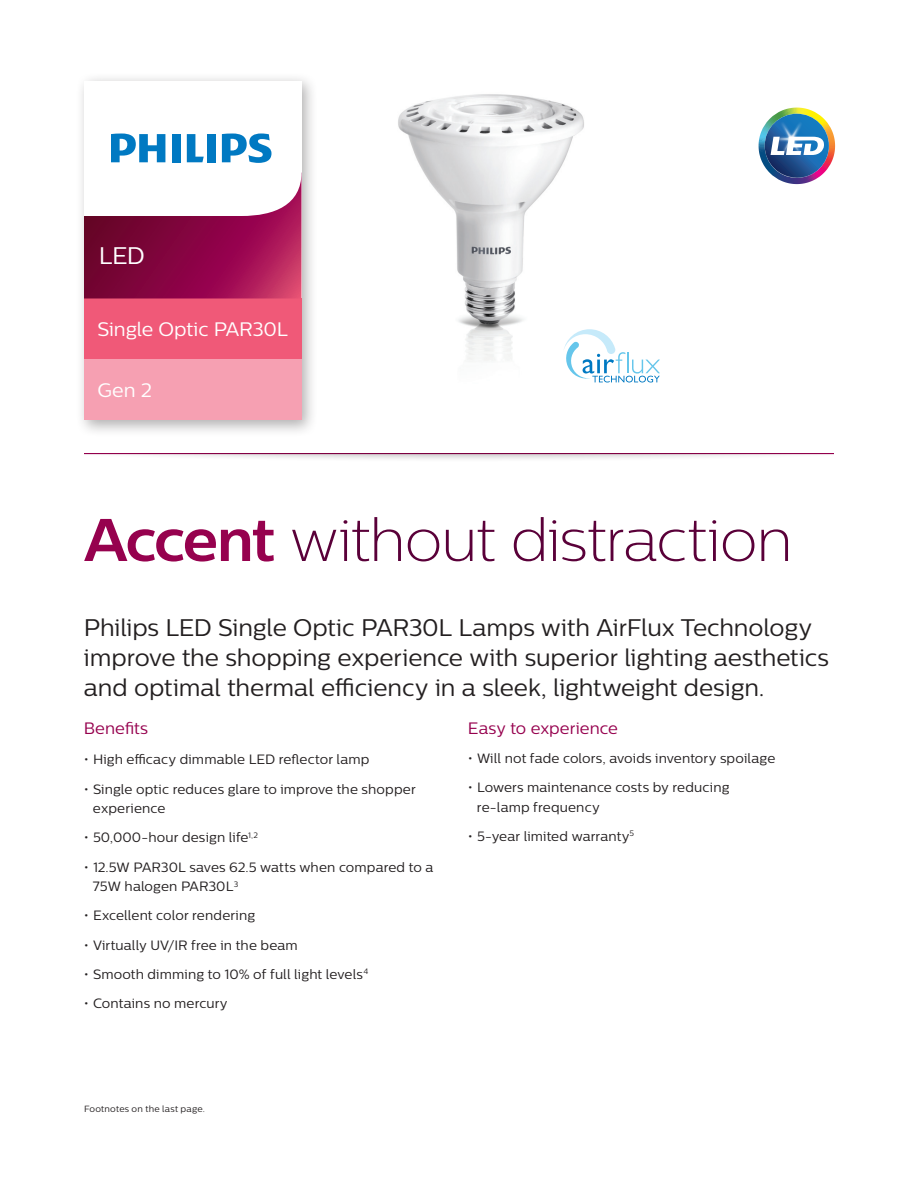
<style>
.page{position:relative;width:918px;height:1188px;background:#fff}
.page>*{position:absolute;margin:0;border:0;box-sizing:border-box;transform-origin:0 0}
.Cover_1{font:60px "Centrale Sans X Light";letter-spacing:-.025em;color:#5a0039}
.Title_16{font:24px/30px "Centrale Sans";letter-spacing:-.005em;color:#231f20}
.Title_16-2{font:24px "Centrale Sans";color:#fff}
.Body_11{font:19.5px "Centrale Sans";letter-spacing:-.005em;color:#fff}
.Bullet_09{font:16.5px "Centrale Sans";color:#96014e}
.Body_11-2{font:16.5px "Centrale Sans";letter-spacing:.005em;color:#96014e}
.Bullet_09-2{font:13.5px/19.5px "Centrale Sans";letter-spacing:.01em;color:#231f20}
.Footnote_06{font:9px "Centrale Sans";letter-spacing:.025em;color:#231f20}
.s1{font-family:"Centrale Sans";font-weight:700;color:#96014e}
</style>
<div class="page">
<div style="left:76px;top:73px;width:242px;height:364px;background:#231f20;opacity:.35"></div>
<img style="left:398px;top:94px;width:214px;height:289px">
<svg style="left:756px;top:105px;width:82px;height:82px"></svg>
<img style="left:759px;top:108px;width:74px;height:76px">
<div style="left:84px;top:298px;width:218px;height:61px;background:#f05978"></div>
<div style="left:84px;top:359px;width:218px;height:61px;background:#f6a0b2"></div>
<svg style="left:84px;top:81px;width:218px;height:217px"></svg>
<svg style="left:563px;top:329px;width:97px;height:53px"></svg>
<div style="left:65px;top:444px;width:788px;height:19px;background:#231f20;opacity:.3"></div>
<div style="left:54px;top:438px;width:810px;height:15px;background:#fff"></div>
<div style="left:0;top:438px;width:84px;height:30px;background:#fff"></div>
<div style="left:834px;top:438px;width:84px;height:30px;background:#fff"></div>
<p class="Title_16-2" style="left:99px;top:242px;width:47px">LED</p>
<p class="Body_11" style="left:98px;top:318px;width:192px">Single Optic PAR30L</p>
<p class="Body_11" style="left:98px;top:379px;width:56px">Gen 2</p>
<p class="Cover_1" style="left:84px;top:506px;width:710px"><span class="s1">Accent</span> without distraction</p>
<p class="Title_16" style="left:84px;top:612px;width:747px">Philips LED Single Optic PAR30L Lamps with AirFlux Technology improve the shopping experience with superior lighting aesthetics and optimal thermal efficiency in a sleek, lightweight design.</p>
<p class="Body_11-2" style="left:84px;top:718px;width:66px">Benefits</p>
<p class="Bullet_09-2" style="left:84px;top:750px;width:287px">• High efficacy dimmable LED reflector lamp</p>
<p class="Bullet_09-2" style="left:93px;top:779px;width:324px;text-indent:-9px">• Single optic reduces glare to improve the shopper experience</p>
<p class="Bullet_09-2" style="left:84px;top:828px;width:175px">• 50,000-hour design life<sup>1,2</sup></p>
<p class="Bullet_09-2" style="left:93px;top:857px;width:342px;text-indent:-9px">• 12.5W PAR30L saves 62.5 watts when compared to a<br>75W halogen PAR30L<sup>3</sup></p>
<p class="Bullet_09-2" style="left:84px;top:906px;width:173px">• Excellent color rendering</p>
<p class="Bullet_09-2" style="left:84px;top:935px;width:215px">• Virtually UV/IR free in the beam</p>
<p class="Bullet_09-2" style="left:84px;top:964px;width:286px">• Smooth dimming to 10% of full light levels<sup>4</sup></p>
<p class="Bullet_09-2" style="left:84px;top:993px;width:145px">• Contains no mercury</p>
<p class="Bullet_09" style="left:468px;top:718px;width:151px">Easy to experience</p>
<p class="Bullet_09-2" style="left:468px;top:748px;width:309px">• Will not fade colors, avoids inventory spoilage</p>
<p class="Bullet_09-2" style="left:477px;top:777px;width:254px;text-indent:-9px">• Lowers maintenance costs by reducing re-lamp frequency</p>
<p class="Bullet_09-2" style="left:468px;top:826px;width:168px">• 5-year limited warranty<sup>5</sup></p>
<p class="Footnote_06" style="left:84px;top:1104px;width:123px">Footnotes on the last page.</p>
</div>
